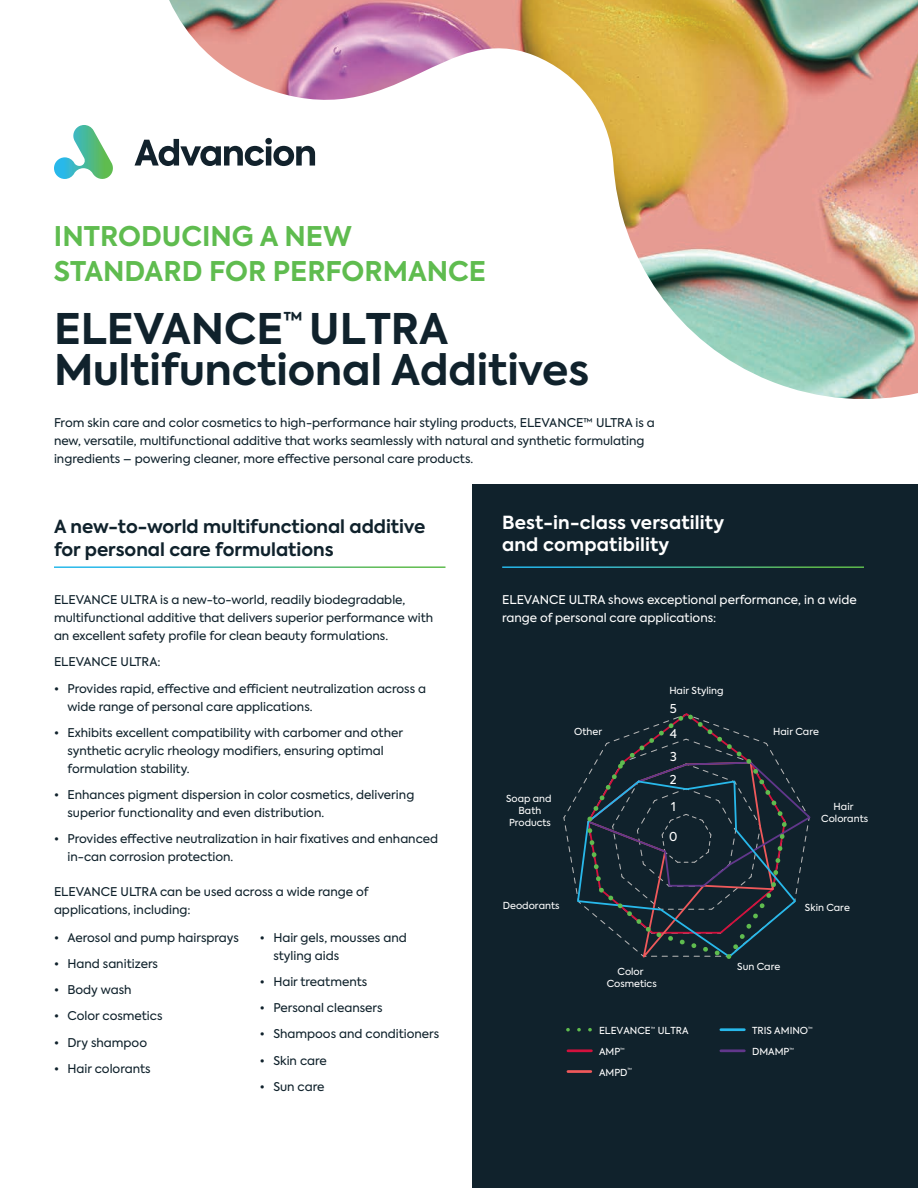
<style>
.page{position:relative;width:918px;height:1188px;background:#fff}
.page>*{position:absolute;margin:0;border:0;box-sizing:border-box;transform-origin:0 0}
.t1{font:700 42px/41px "Axiforma";color:#10222c}
.t2{font:700 27px/34.5px "Axiforma";color:#5fbc4f}
.t3{font:700 18px/22.5px "Axiforma";color:#10222c}
.t4{font:700 18px/22.5px "Axiforma";letter-spacing:.01em;color:#fff}
.t5{font:12.15px "Axiforma";color:#fff}
.t6{font:12px/18px "Axiforma";color:#10222c}
.t7{font:12px/18px "Axiforma";color:#fff}
.t8{font:9.6px/11.6px "Axiforma";color:#fff;text-align:center}
.t9{font:5.55px "Axiforma";color:#fff}
</style>
<div class="page">
<div style="left:472px;top:484px;width:446px;height:704px;background:#10222c"></div>
<hr style="left:502px;top:566px;width:362px;height:2px;background:#fff">
<svg style="left:563px;top:787px;width:248px;height:120px"></svg>
<svg style="left:583px;top:713px;width:207px;height:246px"></svg>
<svg style="left:568px;top:1028px;width:23px;height:4px"></svg>
<hr style="left:721px;top:1028px;width:23px;height:3px;background:#28b8ea">
<hr style="left:568px;top:1070px;width:23px;height:3px;background:#f0595b">
<hr style="left:568px;top:1049px;width:23px;height:3px;background:#d2113d">
<hr style="left:721px;top:1049px;width:23px;height:3px;background:#61378b">
<svg style="left:135px;top:139px;width:34px;height:27px"></svg>
<svg style="left:54px;top:125px;width:59px;height:54px"></svg>
<img style="left:169px;top:0;width:749px;height:399px">
<h2 class="t2" style="left:54px;top:220px;width:434px">INTRODUCING A NEW<br>STANDARD FOR PERFORMANCE</h2>
<h1 class="t1" style="left:54px;top:309px;width:537px">ELEVANCE<sup>™</sup> ULTRA<br>Multifunctional Additives</h1>
<p class="t6" style="left:54px;top:414px;width:602px">From skin care and color cosmetics to high-performance hair styling products, ELEVANCE™ ULTRA is a new, versatile, multifunctional additive that works seamlessly with natural and synthetic formulating ingredients – powering cleaner, more effective personal care products.</p>
<h3 class="t3" style="left:54px;top:516px;width:373px">A new-to-world multifunctional additive for personal care formulations</h3>
<p class="t6" style="left:54px;top:591px;width:381px">ELEVANCE ULTRA is a new-to-world, readily biodegradable, multifunctional additive that delivers superior performance with an excellent safety profile for clean beauty formulations.</p>
<p class="t6" style="left:54px;top:653px;width:108px">ELEVANCE ULTRA:</p>
<p class="t6" style="left:68px;top:679px;width:360px;text-indent:-14px">• Provides rapid, effective and efficient neutralization across a wide range of personal care applications.</p>
<p class="t6" style="left:68px;top:724px;width:337px;text-indent:-14px">• Exhibits excellent compatibility with carbomer and other synthetic acrylic rheology modifiers, ensuring optimal formulation stability.</p>
<p class="t6" style="left:68px;top:786px;width:348px;text-indent:-14px">• Enhances pigment dispersion in color cosmetics, delivering superior functionality and even distribution.</p>
<p class="t6" style="left:68px;top:830px;width:372px;text-indent:-14px">• Provides effective neutralization in hair fixatives and enhanced in-can corrosion protection.</p>
<p class="t6" style="left:54px;top:882px;width:316px">ELEVANCE ULTRA can be used across a wide range of applications, including:</p>
<p class="t6" style="left:54px;top:928px;width:186px">• Aerosol and pump hairsprays</p>
<p class="t6" style="left:54px;top:955px;width:106px">• Hand sanitizers</p>
<p class="t6" style="left:54px;top:981px;width:79px">• Body wash</p>
<p class="t6" style="left:54px;top:1007px;width:110px">• Color cosmetics</p>
<p class="t6" style="left:54px;top:1033px;width:95px">• Dry shampoo</p>
<p class="t6" style="left:54px;top:1060px;width:98px">• Hair colorants</p>
<p class="t6" style="left:273px;top:928px;width:135px;text-indent:-14px">• Hair gels, mousses and styling aids</p>
<p class="t6" style="left:260px;top:973px;width:109px">• Hair treatments</p>
<p class="t6" style="left:260px;top:999px;width:124px">• Personal cleansers</p>
<p class="t6" style="left:260px;top:1025px;width:181px">• Shampoos and conditioners</p>
<p class="t6" style="left:260px;top:1051px;width:68px">• Skin care</p>
<p class="t6" style="left:260px;top:1078px;width:66px">• Sun care</p>
<h3 class="t4" style="left:502px;top:511px;width:223px">Best-in-class versatility and compatibility</h3>
<p class="t7" style="left:502px;top:591px;width:356px">ELEVANCE ULTRA shows exceptional performance, in a wide range of personal care applications:</p>
<p class="t8" style="left:669px;top:685px;width:56px">Hair Styling</p>
<p class="t5" style="left:670px;top:700px;width:8px">5</p>
<p class="t8" style="left:574px;top:726px;width:29px">Other</p>
<p class="t8" style="left:773px;top:726px;width:47px">Hair Care</p>
<p class="t5" style="left:670px;top:726px;width:9px">4</p>
<p class="t5" style="left:670px;top:749px;width:8px">3</p>
<p class="t5" style="left:670px;top:772px;width:8px">2</p>
<p class="t8" style="left:506px;top:793px;width:47px">Soap and<br>Bath<br>Products</p>
<p class="t8" style="left:821px;top:801px;width:48px">Hair<br>Colorants</p>
<p class="t5" style="left:671px;top:799px;width:6px">1</p>
<p class="t5" style="left:669px;top:829px;width:10px">0</p>
<p class="t8" style="left:503px;top:900px;width:58px">Deodorants</p>
<p class="t8" style="left:805px;top:902px;width:46px">Skin Care</p>
<p class="t8" style="left:607px;top:966px;width:52px">Color<br>Cosmetics</p>
<p class="t8" style="left:737px;top:961px;width:45px">Sun Care</p>
<p class="t8" style="left:599px;top:1025px;width:91px">ELEVANCE<sup>™</sup> ULTRA</p>
<p class="t8" style="left:752px;top:1025px;width:62px">TRIS AMINO<sup>™</sup></p>
<p class="t8" style="left:599px;top:1067px;width:35px">AMPD<sup>™</sup></p>
<p class="t8" style="left:599px;top:1046px;width:27px">AMP<sup>™</sup></p>
<p class="t9" style="left:789px;top:1046px;width:6px">™</p>
<p class="t8" style="left:752px;top:1046px;width:39px">DMAMP</p>
</div>
